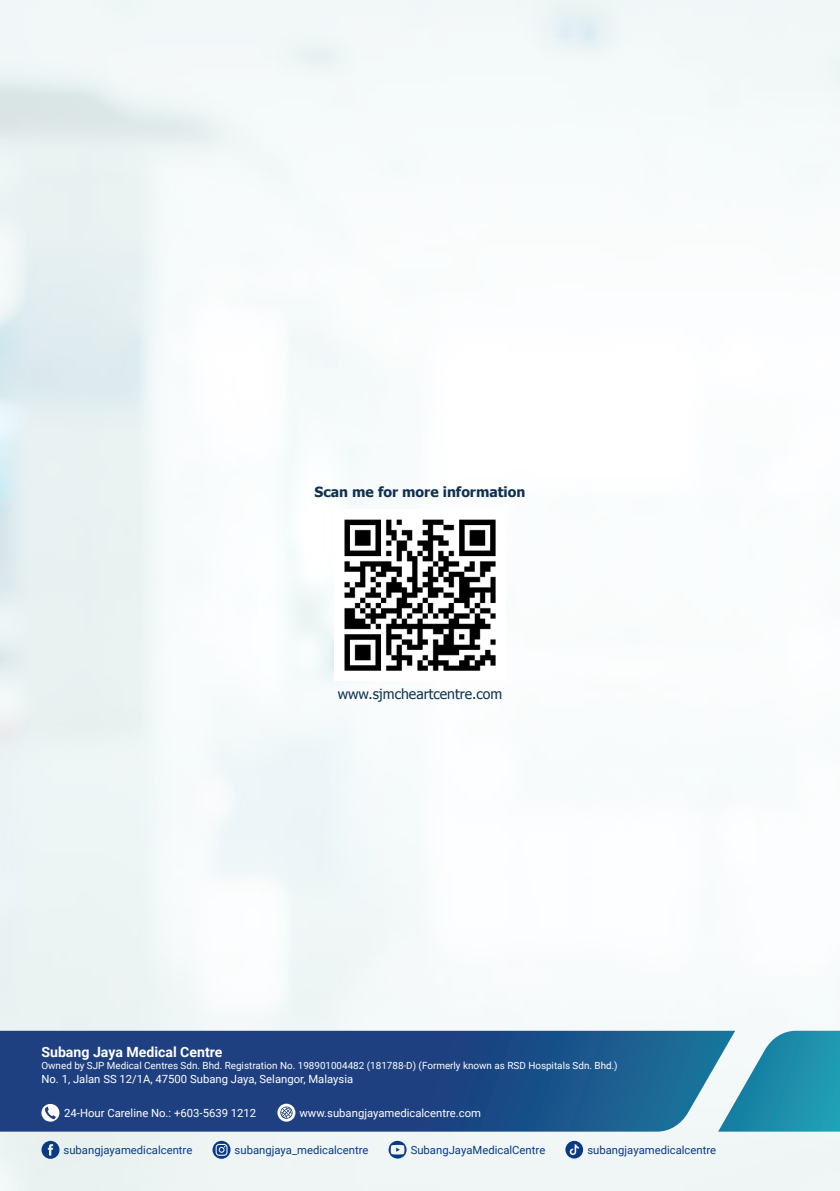
<style>
.page{position:relative;width:840px;height:1191px;background:#fff}
.page>*{position:absolute;margin:0;border:0;box-sizing:border-box;transform-origin:0 0}
.t1{font:700 14.2px "Roboto";color:#fff}
.t2{font:700 14px "Tahoma";color:#0e3151}
.t3{font:14px "Tahoma";color:#0e3151}
.t4{font:11.2px "Roboto";color:#fff}
.t5{font:11.2px "Roboto";color:#0a3a84}
.t6{font:9.8px "Roboto";color:#fff}
</style>
<div class="page">
<div style="left:0;top:0;width:839px;height:1191px;background:linear-gradient(to right,#edf4f5,#fdfeff)"></div>
<img style="left:334px;top:510px;width:171px;height:170px">
<svg style="left:0;top:1030px;width:717px;height:101px;background:#224d87"></svg>
<svg style="left:717px;top:1030px;width:122px;height:101px"></svg>
<svg style="left:277px;top:1103px;width:18px;height:18px"></svg>
<svg style="left:41px;top:1103px;width:19px;height:18px"></svg>
<svg style="left:41px;top:1140px;width:18px;height:18px"></svg>
<svg style="left:212px;top:1140px;width:18px;height:18px"></svg>
<svg style="left:388px;top:1140px;width:18px;height:18px"></svg>
<svg style="left:565px;top:1140px;width:17px;height:18px"></svg>
<p class="t2" style="left:314px;top:482px;width:212px">Scan me for more information</p>
<p class="t3" style="left:337px;top:684px;width:166px">www.sjmcheartcentre.com</p>
<p class="t1" style="left:41px;top:1042px;width:182px">Subang Jaya Medical Centre</p>
<p class="t6" style="left:41px;top:1058px;width:577px">Owned by SJP Medical Centres Sdn. Bhd. Registration No. 198901004482 (181788-D) (Formerly known as RSD Hospitals Sdn. Bhd.)</p>
<p class="t4" style="left:41px;top:1071px;width:313px">No. 1, Jalan SS 12/1A, 47500 Subang Jaya, Selangor, Malaysia</p>
<p class="t4" style="left:64px;top:1105px;width:193px">24-Hour Careline No.: +603-5639 1212</p>
<p class="t4" style="left:299px;top:1105px;width:183px">www.subangjayamedicalcentre.com</p>
<p class="t5" style="left:64px;top:1142px;width:130px">subangjayamedicalcentre</p>
<p class="t5" style="left:234px;top:1142px;width:135px">subangjaya_medicalcentre</p>
<p class="t5" style="left:410px;top:1142px;width:136px">SubangJayaMedicalCentre</p>
<p class="t5" style="left:587px;top:1142px;width:130px">subangjayamedicalcentre</p>
</div>
